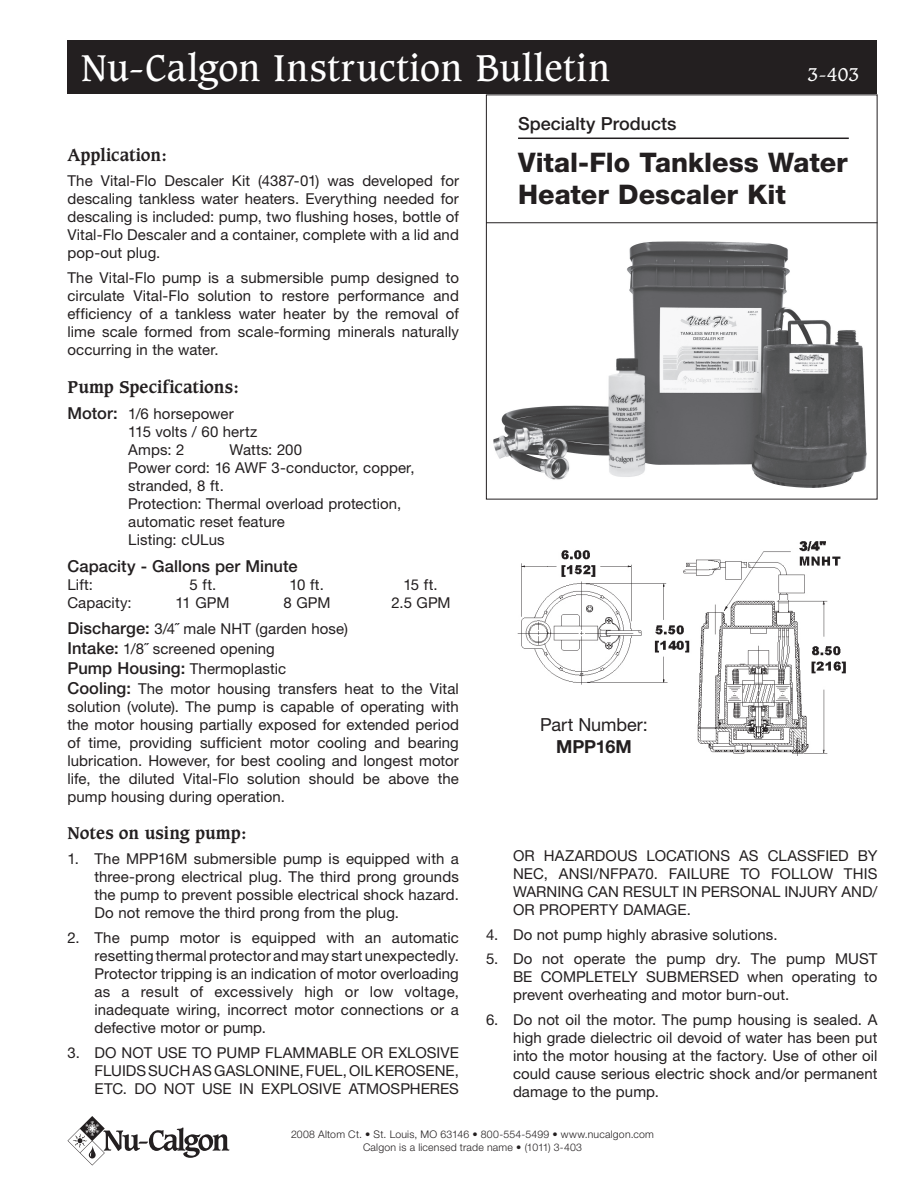
<style>
.page{position:relative;width:918px;height:1188px;background:#fff}
.page>*{position:absolute;margin:0;border:0;box-sizing:border-box;transform-origin:0 0}
._1__Header{font:36px "Caxton";letter-spacing:.025em;color:#fff}
._3__Product_Name{font:800 27px/32.4px "Helvetica Neue LT Pro";color:#231f20}
._2__Section_Name{font:500 18px "Helvetica Neue LT Pro";color:#231f20}
.t1{font:18px "Helvetica Neue LT Pro";color:#231f20}
.t2{font:700 18px "Helvetica Neue LT Pro";letter-spacing:-.01em;color:#231f20}
._1__Header-2{font:18px "Caxton";color:#fff}
._5__Subhead{font:700 16.5px "Caxton";color:#231f20}
._5__Subhead-2{font:500 16.5px "Helvetica Neue LT Pro";letter-spacing:.005em;color:#231f20}
._6__Text_1{font:15px/18px "Helvetica Neue LT Pro";letter-spacing:.005em;color:#231f20;text-align:justify}
.t3{font:300 10.5px "Helvetica Neue LT Pro";letter-spacing:.02em;color:#231f20}
.s1{font-weight:500;font-size:16.5px}
</style>
<div class="page">
<hr style="left:486px;top:222px;width:392px;height:1px;background:#231f20">
<div style="left:68px;top:40px;width:810px;height:54px;background:#231f20"></div>
<hr style="left:518px;top:138px;width:331px;height:1px;background:#231f20">
<img style="left:517px;top:541px;width:329px;height:215px">
<div style="left:533px;top:716px;width:122px;height:40px;background:#fff"></div>
<img style="left:494px;top:242px;width:373px;height:245px">
<svg style="left:68px;top:1116px;width:161px;height:49px"></svg>
<p class="_1__Header" style="left:81px;top:47px;width:531px">Nu-Calgon Instruction Bulletin</p>
<p class="_1__Header-2" style="left:808px;top:64px;width:53px">3-403</p>
<p class="_5__Subhead" style="left:68px;top:145px;width:101px">Application:</p>
<p class="_6__Text_1" style="left:68px;top:171px;width:393px">The Vital-Flo Descaler Kit (4387-01) was developed for descaling tankless water heaters. Everything needed for descaling is included: pump, two flushing hoses, bottle of Vital-Flo Descaler and a container, complete with a lid and pop-out plug.</p>
<p class="_6__Text_1" style="left:68px;top:268px;width:393px">The Vital-Flo pump is a submersible pump designed to circulate Vital-Flo solution to restore performance and efficiency of a tankless water heater by the removal of lime scale formed from scale-forming minerals naturally occurring in the water.</p>
<p class="_5__Subhead" style="left:68px;top:376px;width:173px">Pump Specifications:</p>
<p class="_6__Text_1" style="left:68px;top:404px;width:168px"><span class="s1">Motor:</span> 1/6 horsepower</p>
<p class="_6__Text_1" style="left:128px;top:422px;width:131px">115 volts / 60 hertz</p>
<p class="_6__Text_1" style="left:128px;top:440px;width:58px">Amps: 2</p>
<p class="_6__Text_1" style="left:230px;top:440px;width:74px">Watts: 200</p>
<p class="_6__Text_1" style="left:128px;top:458px;width:288px">Power cord: 16 AWF 3-conductor, copper, stranded, 8 ft.</p>
<p class="_6__Text_1" style="left:128px;top:494px;width:275px">Protection: Thermal overload protection, automatic reset feature</p>
<p class="_6__Text_1" style="left:128px;top:530px;width:98px">Listing: cULus</p>
<p class="_5__Subhead-2" style="left:68px;top:556px;width:232px">Capacity - Gallons per Minute</p>
<p class="_6__Text_1" style="left:68px;top:575px;width:27px">Lift:</p>
<p class="_6__Text_1" style="left:189px;top:575px;width:28px">5 ft.</p>
<p class="_6__Text_1" style="left:290px;top:575px;width:36px">10 ft.</p>
<p class="_6__Text_1" style="left:403px;top:575px;width:36px">15 ft.</p>
<p class="_6__Text_1" style="left:68px;top:593px;width:66px">Capacity:</p>
<p class="_6__Text_1" style="left:176px;top:593px;width:55px">11 GPM</p>
<p class="_6__Text_1" style="left:284px;top:593px;width:48px">8 GPM</p>
<p class="_6__Text_1" style="left:392px;top:593px;width:61px">2.5 GPM</p>
<p class="_6__Text_1" style="left:68px;top:620px;width:282px"><span class="s1">Discharge:</span> 3/4˝ male NHT (garden hose)</p>
<p class="_6__Text_1" style="left:68px;top:639px;width:209px"><span class="s1">Intake:</span> 1/8˝ screened opening</p>
<p class="_6__Text_1" style="left:68px;top:659px;width:220px"><span class="s1">Pump Housing:</span> Thermoplastic</p>
<p class="_6__Text_1" style="left:68px;top:679px;width:393px"><span class="s1">Cooling:</span> The motor housing transfers heat to the Vital solution (volute). The pump is capable of operating with the motor housing partially exposed for extended period of time, providing sufficient motor cooling and bearing lubrication. However, for best cooling and longest motor life, the diluted Vital-Flo solution should be above the pump housing during operation.</p>
<p class="_5__Subhead" style="left:68px;top:823px;width:180px">Notes on using pump:</p>
<p class="_6__Text_1" style="left:94px;top:850px;width:366px;text-indent:-27px">1. The MPP16M submersible pump is equipped with a three-prong electrical plug. The third prong grounds the pump to prevent possible electrical shock hazard.<br>Do not remove the third prong from the plug.</p>
<p class="_6__Text_1" style="left:94px;top:928px;width:366px;text-indent:-27px">2. The pump motor is equipped with an automatic resetting thermal protector and may start unexpectedly.<br>Protector tripping is an indication of motor overloading as a result of excessively high or low voltage, inadequate wiring, incorrect motor connections or a defective motor or pump.</p>
<p class="_6__Text_1" style="left:94px;top:1043px;width:366px;text-indent:-27px">3. DO NOT USE TO PUMP FLAMMABLE OR EXLOSIVE FLUIDS SUCH AS GASLONINE, FUEL, OIL KEROSENE, ETC. DO NOT USE IN EXPLOSIVE ATMOSPHERES</p>
<p class="_2__Section_Name" style="left:518px;top:112px;width:160px">Specialty Products</p>
<p class="_3__Product_Name" style="left:518px;top:146px;width:331px">Vital-Flo Tankless Water<br>Heater Descaler Kit</p>
<p class="t1" style="left:540px;top:714px;width:109px">Part Number:</p>
<p class="t2" style="left:556px;top:735px;width:77px">MPP16M</p>
<p class="_6__Text_1" style="left:513px;top:846px;width:366px">OR HAZARDOUS LOCATIONS AS CLASSFIED BY NEC, ANSI/NFPA70. FAILURE TO FOLLOW THIS WARNING CAN RESULT IN PERSONAL INJURY AND/ OR PROPERTY DAMAGE.</p>
<p class="_6__Text_1" style="left:486px;top:925px;width:293px">4. Do not pump highly abrasive solutions.</p>
<p class="_6__Text_1" style="left:513px;top:950px;width:366px;text-indent:-27px">5. Do not operate the pump dry. The pump MUST BE COMPLETELY SUBMERSED when operating to prevent overheating and motor burn-out.</p>
<p class="_6__Text_1" style="left:513px;top:1010px;width:366px;text-indent:-27px">6. Do not oil the motor. The pump housing is sealed. A high grade dielectric oil devoid of water has been put into the motor housing at the factory. Use of other oil could cause serious electric shock and/or permanent damage to the pump.</p>
<p class="t3" style="left:291px;top:1128px;width:364px">2008 Altom Ct. • St. Louis, MO 63146 • 800-554-5499 • www.nucalgon.com</p>
<p class="t3" style="left:363px;top:1141px;width:220px">Calgon is a licensed trade name • (1011) 3-403</p>
</div>
